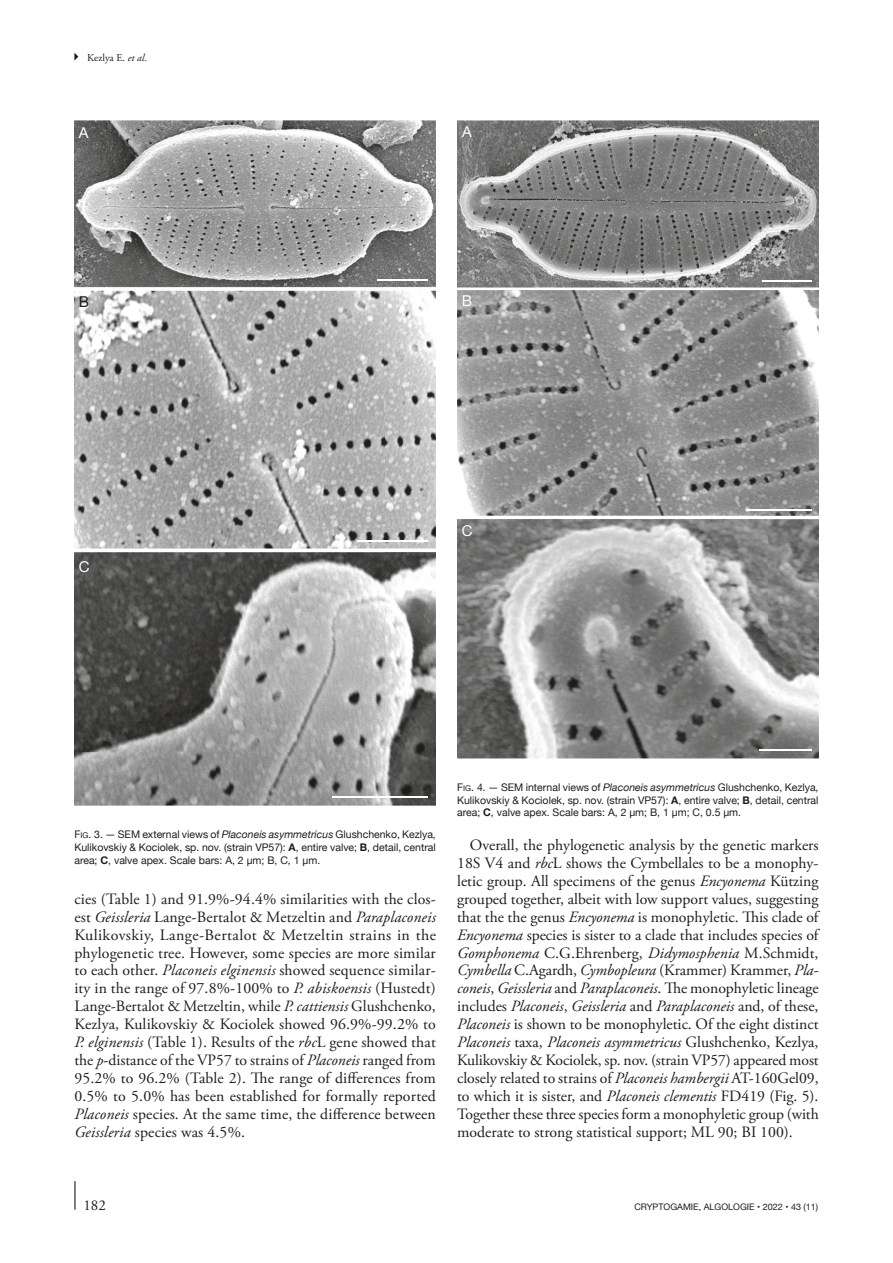
<style>
.page{position:relative;width:893px;height:1263px;background:#fff}
.page>*{position:absolute;margin:0;border:0;box-sizing:border-box;transform-origin:0 0}
.Texte_courant_Suite{font:15.75px/18px "Adobe Garamond Pro";color:#1d1d1b;text-align:justify}
.Texte_courant_1er_pa{font:15.75px/18px "Adobe Garamond Pro";letter-spacing:.01em;color:#1d1d1b;text-align:justify}
.t1{font:15px "Helvetica Neue 3";color:#fff}
.t2{font:15px "Adobe Garamond Pro";color:#1d1d1b}
.t3{font:15px "Helvetica Neue 3";color:#1d1d1b}
.t4{font:10.5px/12.8px "Helvetica Neue";color:#1d1d1b;text-align:justify}
.t5{font:10.5px "Adobe Garamond Pro Regular 4";color:#1d1d1b}
.t6{font:9px "Helvetica Neue";color:#1d1d1b}
.s1{font-family:"Adobe Garamond Pro";font-style:italic}
.s2{font-style:inherit}
.s3{font-size:7.8px}
.s4{font-style:italic}
.s5{font-weight:700}
</style>
<div class="page">
<hr style="left:74px;top:1181px;width:2px;height:29px;background:#1d1d1b">
<svg style="left:74px;top:53px;width:4px;height:8px"></svg>
<img style="left:74px;top:121px;width:362px;height:684px">
<hr style="left:377px;top:279px;width:51px;height:1px;background:#fff">
<hr style="left:357px;top:540px;width:71px;height:1px;background:#fff">
<hr style="left:333px;top:796px;width:95px;height:2px;background:#fff">
<img style="left:457px;top:121px;width:362px;height:637px">
<hr style="left:763px;top:280px;width:49px;height:2px;background:#fff">
<hr style="left:747px;top:509px;width:65px;height:1px;background:#fff">
<hr style="left:760px;top:749px;width:52px;height:2px;background:#fff">
<p class="t5" style="left:87px;top:51px;width:61px">Kezlya E. <span class="s1">et al</span>.</p>
<p class="t1" style="left:79px;top:122px;width:11px">A</p>
<p class="t3" style="left:79px;top:291px;width:12px">B</p>
<p class="t1" style="left:462px;top:121px;width:11px">A</p>
<p class="t1" style="left:462px;top:290px;width:12px">B</p>
<p class="t1" style="left:79px;top:556px;width:12px">C</p>
<p class="t1" style="left:462px;top:520px;width:12px">C</p>
<p class="t4" style="left:74px;top:828px;width:363px"><span class="s2">F</span><span class="s3">ig</span><span class="s2">. 3</span>. — SEM external views of <span class="s4">Placoneis asymmetricus</span> Glushchenko, Kezlya, Kulikovskiy &amp; Kociolek, sp. nov. (strain VP57): <span class="s5">A</span>, entire valve; <span class="s5">B</span>, detail, central area; <span class="s5">C</span>, valve apex. Scale bars: A, 2 μm; B, C, 1 μm.</p>
<p class="Texte_courant_1er_pa" style="left:74px;top:890px;width:363px">cies (Table 1) and 91.9%-94.4% similarities with the clos&shy;est <span class="s4">Geissleria</span> Lange-Bertalot &amp; Metzeltin and <span class="s4">Paraplaconeis </span>Kulikovskiy, Lange-Bertalot &amp; Metzeltin strains in the phylogenetic tree. However, some species are more similar to each other. <span class="s4">Placoneis elginensis</span> showed sequence similar&shy;ity in the range of 97.8%-100% to <span class="s4">P. abiskoensis</span> (Hustedt)<br>Lange-Bertalot &amp; Metzeltin, while <span class="s4">P. cattiensis</span> Glushchenko, Kezlya, Kulikovskiy &amp; Kociolek showed 96.9%-99.2% to <span class="s4">P. elginensis</span> (Table 1). Results of the <span class="s4">rbc</span>L gene showed that the <span class="s4">p</span>-distance of the VP57 to strains of <span class="s4">Placoneis</span> ranged from 95.2% to 96.2% (Table 2). The range of differences from 0.5% to 5.0% has been established for formally reported <span class="s4">Placoneis</span> species. At the same time, the difference between <span class="s4">Geissleria</span> species was 4.5%.</p>
<p class="t4" style="left:457px;top:781px;width:363px"><span class="s2">F</span><span class="s3">ig</span><span class="s2">. 4</span>. — SEM internal views of <span class="s4">Placoneis asymmetricus</span> Glushchenko, Kezlya, Kulikovskiy &amp; Kociolek, sp. nov. (strain VP57): <span class="s5">A</span>, entire valve; <span class="s5">B</span>, detail, central area; <span class="s5">C</span>, valve apex. Scale bars: A, 2 μm; B, 1 μm; C, 0.5 μm.</p>
<p class="Texte_courant_Suite" style="left:457px;top:836px;width:363px;text-indent:13px">Overall, the phylogenetic analysis by the genetic markers 18S V4 and <span class="s4">rbc</span>L shows the Cymbellales to be a monophy&shy;letic group. All specimens of the genus <span class="s4">Encyonema</span> Kützing grouped together, albeit with low support values, suggesting that the the genus <span class="s4">Encyonema</span> is monophyletic. This clade of <span class="s4">Encyonema</span> species is sister to a clade that includes species of <span class="s4">Gomphonema</span> C.G.Ehrenberg, <span class="s4">Didymosphenia</span> M.Schmidt, <span class="s4">Cymbella</span> C.Agardh, <span class="s4">Cymbopleura</span> (Krammer) Krammer, <span class="s4">Pla&shy;coneis</span>, <span class="s4">Geissleria</span> and <span class="s4">Paraplaconeis</span>. The monophyletic lineage includes <span class="s4">Placoneis</span>, <span class="s4">Geissleria</span> and <span class="s4">Paraplaconeis</span> and, of these, <span class="s4">Placoneis</span> is shown to be monophyletic. Of the eight distinct <span class="s4">Placoneis</span> taxa, <span class="s4">Placoneis asymmetricus</span> Glushchenko, Kezlya, Kulikovskiy &amp; Kociolek, sp. nov. (strain VP57) appeared most closely related to strains of <span class="s4">Placoneis hambergii</span> AT-160Gel09, to which it is sister, and <span class="s4">Placoneis clementis</span> FD419 (Fig. 5).<br>Together these three species form a monophyletic group (with moderate to strong statistical support; ML 90; BI 100).</p>
<p class="t2" style="left:83px;top:1196px;width:24px">182</p>
<p class="t6" style="left:634px;top:1200px;width:185px">CRYPTOGAMIE, ALGOLOGIE • 2022 • 43 (11)</p>
</div>
